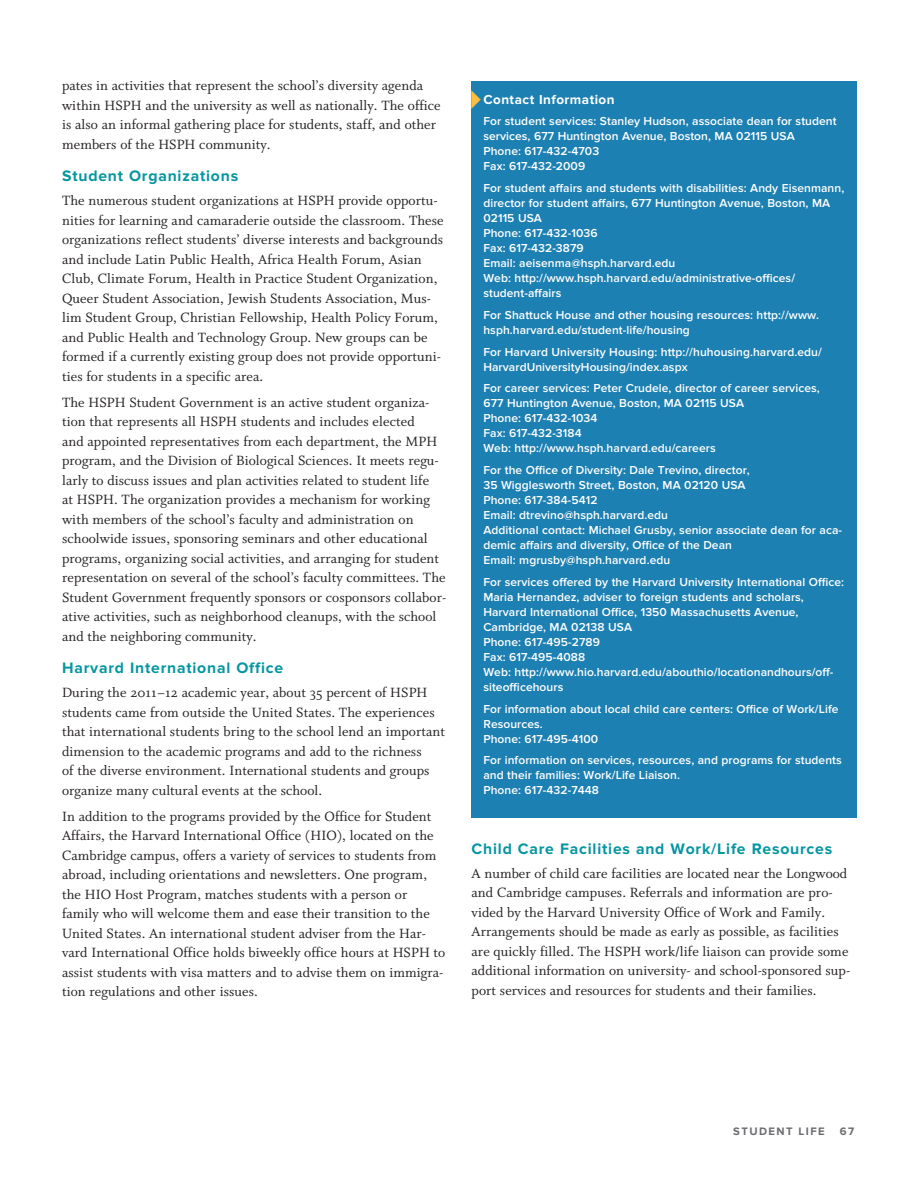
<style>
.page{position:relative;width:918px;height:1188px;background:#fff}
.page>*{position:absolute;margin:0;border:0;box-sizing:border-box;transform-origin:0 0}
.t1{font:700 15.75px "Proxima Nova";letter-spacing:.05em;color:#0596a1}
.t2{font:15px/19.5px "Whitman Roman Os F";letter-spacing:.005em;color:#231f20}
.t3{font:700 13.5px "Proxima Nova";color:#fff}
.t4{font:600 12px/15px "Proxima Nova";letter-spacing:.005em;color:#fff}
.t5{font:700 11.25px "Proxima Nova";color:#6c6d70}
</style>
<div class="page">
<div style="left:471px;top:81px;width:386px;height:736px;background:#1d80b3"></div>
<p class="t2" style="left:62px;top:76px;width:380px">pates in activities that represent the school’s diversity agenda within HSPH and the university as well as nationally. The office is also an informal gathering place for students, staff, and other members of the HSPH community.</p>
<p class="t1" style="left:62px;top:167px;width:178px">Student Organizations</p>
<p class="t2" style="left:62px;top:191px;width:383px">The numerous student organizations at HSPH provide opportu&shy;nities for learning and camaraderie outside the classroom. These organizations reflect students’ diverse interests and backgrounds and include Latin Public Health, Africa Health Forum, Asian Club, Climate Forum, Health in Practice Student Organization, Queer Student Association, Jewish Students Association, Mus&shy;lim Student Group, Christian Fellowship, Health Policy Forum, and Public Health and Technology Group. New groups can be formed if a currently existing group does not provide opportuni&shy;ties for students in a specific area.</p>
<p class="t2" style="left:62px;top:393px;width:386px">The HSPH Student Government is an active student organiza&shy;tion that represents all HSPH students and includes elected<br>and appointed representatives from each department, the MPH program, and the Division of Biological Sciences. It meets regu&shy;larly to discuss issues and plan activities related to student life<br>at HSPH. The organization provides a mechanism for working with members of the school’s faculty and administration on schoolwide issues, sponsoring seminars and other educational programs, organizing social activities, and arranging for student representation on several of the school’s faculty committees. The Student Government frequently sponsors or cosponsors collabor&shy;ative activities, such as neighborhood cleanups, with the school and the neighboring community.</p>
<p class="t1" style="left:62px;top:659px;width:223px">Harvard International Office</p>
<p class="t2" style="left:62px;top:683px;width:384px">During the 2011–12 academic year, about 35 percent of HSPH students came from outside the United States. The experiences that international students bring to the school lend an important dimension to the academic programs and add to the richness<br>of the diverse environment. International students and groups organize many cultural events at the school.</p>
<p class="t2" style="left:62px;top:807px;width:385px">In addition to the programs provided by the Office for Student Affairs, the Harvard International Office (HIO), located on the Cambridge campus, offers a variety of services to students from abroad, including orientations and newsletters. One program, the HIO Host Program, matches students with a person or family who will welcome them and ease their transition to the United States. An international student adviser from the Har&shy;vard International Office holds biweekly office hours at HSPH to assist students with visa matters and to advise them on immigra&shy;tion regulations and other issues.</p>
<p class="t3" style="left:483px;top:91px;width:133px">Contact Information</p>
<p class="t4" style="left:483px;top:114px;width:355px">For student services: Stanley Hudson, associate dean for student services, 677 Huntington Avenue, Boston, MA 02115 USA<br>Phone: 617-432-4703<br>Fax: 617-432-2009</p>
<p class="t4" style="left:483px;top:181px;width:362px">For student affairs and students with disabilities: Andy Eisenmann, director for student affairs, 677 Huntington Avenue, Boston, MA 02115 USA<br>Phone: 617-432-1036<br>Fax: 617-432-3879<br>Email: aeisenma@hsph.harvard.edu<br>Web: http://www.hsph.harvard.edu/administrative-offices/ student-affairs</p>
<p class="t4" style="left:483px;top:308px;width:337px">For Shattuck House and other housing resources: http://www. hsph.harvard.edu/student-life/housing</p>
<p class="t4" style="left:483px;top:344px;width:340px">For Harvard University Housing: http://huhousing.harvard.edu/<br>HarvardUniversityHousing/index.aspx</p>
<p class="t4" style="left:483px;top:381px;width:338px">For career services: Peter Crudele, director of career services, 677 Huntington Avenue, Boston, MA 02115 USA<br>Phone: 617-432-1034<br>Fax: 617-432-3184<br>Web: http://www.hsph.harvard.edu/careers</p>
<p class="t4" style="left:483px;top:463px;width:360px">For the Office of Diversity: Dale Trevino, director,<br>35 Wigglesworth Street, Boston, MA 02120 USA<br>Phone: 617-384-5412<br>Email: dtrevino@hsph.harvard.edu<br>Additional contact: Michael Grusby, senior associate dean for aca&shy;demic affairs and diversity, Office of the Dean<br>Email: mgrusby@hsph.harvard.edu</p>
<p class="t4" style="left:483px;top:575px;width:362px">For services offered by the Harvard University International Office:<br>Maria Hernandez, adviser to foreign students and scholars, Harvard International Office, 1350 Massachusetts Avenue, Cambridge, MA 02138 USA<br>Phone: 617-495-2789<br>Fax: 617-495-4088<br>Web: http://www.hio.harvard.edu/abouthio/locationandhours/off&shy;siteofficehours</p>
<p class="t4" style="left:483px;top:701px;width:357px">For information about local child care centers: Office of Work/Life<br>Resources.<br>Phone: 617-495-4100</p>
<p class="t4" style="left:483px;top:753px;width:360px">For information on services, resources, and programs for students and their families: Work/Life Liaison.<br>Phone: 617-432-7448</p>
<p class="t1" style="left:472px;top:840px;width:362px">Child Care Facilities and Work/Life Resources</p>
<p class="t2" style="left:472px;top:864px;width:380px">A number of child care facilities are located near the Longwood and Cambridge campuses. Referrals and information are pro&shy;vided by the Harvard University Office of Work and Family.<br>Arrangements should be made as early as possible, as facilities are quickly filled. The HSPH work/life liaison can provide some additional information on university- and school-sponsored sup&shy;port services and resources for students and their families.</p>
<p class="t5" style="left:733px;top:1125px;width:18px">STUDENT</p>
<p class="t5" style="left:799px;top:1125px;width:8px">LIFE</p>
<p class="t5" style="left:840px;top:1125px;width:16px">67</p>
</div>
